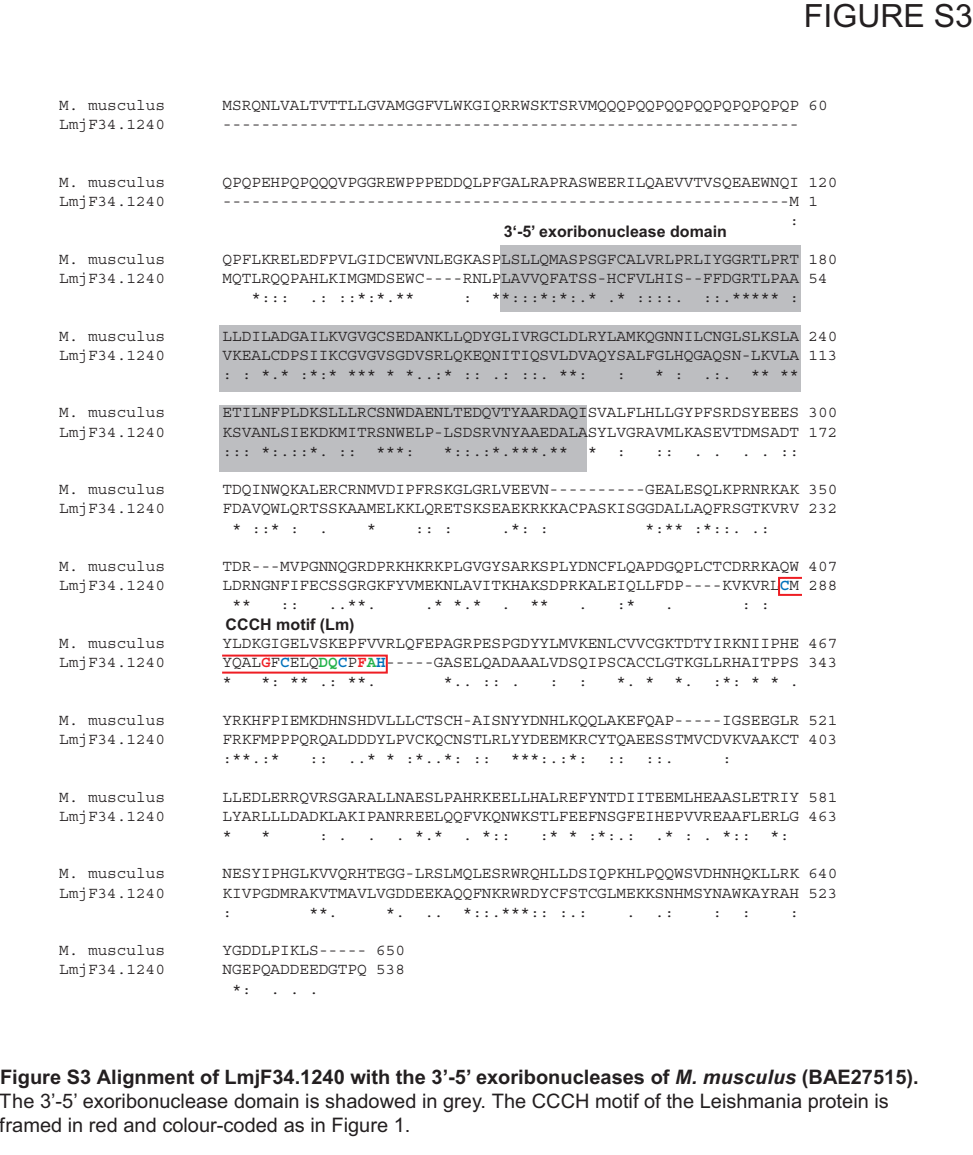
<style>
.page{position:relative;width:973px;height:1155px;background:#fff}
.page>*{position:absolute;margin:0;border:0;box-sizing:border-box;transform-origin:0 0}
.t1{font:32px "Arial";color:#231f20}
.t2{font:20px/24px "Arial";color:#231f20}
.t3{font:16px/19.2px "Courier";color:#231f20}
.t4{font:700 16px "Arial";color:#231f20}
.s1{font-weight:700;color:#0072bc}
.s2{font-weight:700;color:#ee1d23}
.s3{font-weight:700;color:#23b24b}
.s4{font-weight:700}
.s5{font-weight:700;font-style:italic}
</style>
<div class="page">
<div style="left:500px;top:245px;width:300px;height:66px;background:#bdbec1"></div>
<div style="left:219px;top:325px;width:581px;height:66px;background:#bdbec1"></div>
<div style="left:219px;top:405px;width:367px;height:66px;background:#bdbec1"></div>
<svg style="left:222px;top:576px;width:579px;height:98px"></svg>
<h1 class="t1" style="left:803px;top:5px;width:170px">FIGURE S3</h1>
<p class="t3" style="left:59px;top:97px;width:107px">M. musculus</p>
<p class="t3" style="left:222px;top:97px;width:606px">MSRQNLVALTVTTLLGVAMGGFVLWKGIQRRWSKTSRVMQQQPQQPQQPQQPQPQPQPQP 60</p>
<p class="t3" style="left:59px;top:116px;width:107px">LmjF34.1240</p>
<p class="t3" style="left:222px;top:116px;width:577px">------------------------------------------------------------</p>
<p class="t3" style="left:59px;top:173px;width:107px">M. musculus</p>
<p class="t3" style="left:222px;top:173px;width:616px">QPQPEHPQPQQQVPGGREWPPPEDDQLPFGALRAPRASWEERILQAEVVTVSQEAEWNQI 120</p>
<p class="t3" style="left:59px;top:193px;width:107px">LmjF34.1240</p>
<p class="t3" style="left:789px;top:193px;width:30px;text-indent:-566px">-----------------------------------------------------------M 1 :</p>
<p class="t3" style="left:59px;top:250px;width:107px">M. musculus</p>
<p class="t3" style="left:222px;top:250px;width:616px">QPFLKRELEDFPVLGIDCEWVNLEGKASPLSLLQMASPSGFCALVRLPRLIYGGRTLPRT 180</p>
<p class="t3" style="left:59px;top:269px;width:107px">LmjF34.1240</p>
<p class="t3" style="left:251px;top:269px;width:577px;text-indent:-29px">MQTLRQQPAHLKIMGMDSEWC----RNLPLAVVQFATSS-HCFVLHIS--FFDGRTLPAA 54 *::: .: ::*:*.**</p>
<p class="t4" style="left:503px;top:225px;width:225px">3‘-5’ exoribonuclease domain</p>
<p class="t3" style="left:462px;top:289px;width:337px">: **:::*:*:.* .* ::::. ::.***** :</p>
<p class="t3" style="left:59px;top:327px;width:107px">M. musculus</p>
<p class="t3" style="left:222px;top:327px;width:616px">LLDILADGAILKVGVGCSEDANKLLQDYGLIVRGCLDLRYLAMKQGNNILCNGLSLKSLA 240</p>
<p class="t3" style="left:59px;top:346px;width:107px">LmjF34.1240</p>
<p class="t3" style="left:222px;top:346px;width:616px">VKEALCDPSIIKCGVGVSGDVSRLQKEQNITIQSVLDVAQYSALFGLHQGAQSN-LKVLA 113 : : *.* :*:* *** * *..:* :: .: ::. **:</p>
<p class="t3" style="left:616px;top:365px;width:11px">:</p>
<p class="t3" style="left:654px;top:365px;width:145px">* : .:. ** **</p>
<p class="t3" style="left:59px;top:404px;width:107px">M. musculus</p>
<p class="t3" style="left:222px;top:404px;width:616px">ETILNFPLDKSLLLRCSNWDAENLTEDQVTYAARDAQISVALFLHLLGYPFSRDSYEEES 300</p>
<p class="t3" style="left:59px;top:423px;width:107px">LmjF34.1240</p>
<p class="t3" style="left:222px;top:423px;width:616px">KSVANLSIEKDKMITRSNWELP-LSDSRVNYAAEDALASYLVGRAVMLKASEVTDMSADT 172 ::: *:.::*. :: ***:</p>
<p class="t3" style="left:443px;top:442px;width:184px">*::.:*.***.** * :</p>
<p class="t3" style="left:654px;top:442px;width:145px">:: . . . . ::</p>
<p class="t3" style="left:59px;top:481px;width:107px">M. musculus</p>
<p class="t3" style="left:222px;top:481px;width:616px">TDQINWQKALERCRNMVDIPFRSKGLGRLVEEVN----------GEALESQLKPRNRKAK 350</p>
<p class="t3" style="left:59px;top:500px;width:107px">LmjF34.1240</p>
<p class="t3" style="left:232px;top:500px;width:606px;text-indent:-10px">FDAVQWLQRTSSKAAMELKKLQRETSKSEAEKRKKACPASKISGGDALLAQFRSGTKVRV 232 * ::* : .</p>
<p class="t3" style="left:366px;top:519px;width:11px">*</p>
<p class="t3" style="left:414px;top:519px;width:40px">:: :</p>
<p class="t3" style="left:501px;top:519px;width:49px">.*: :</p>
<p class="t3" style="left:645px;top:519px;width:126px">*:** :*::. .:</p>
<p class="t3" style="left:59px;top:557px;width:107px">M. musculus</p>
<p class="t3" style="left:222px;top:557px;width:616px">TDR---MVPGNNQGRDPRKHKRKPLGVGYSARKSPLYDNCFLQAPDGQPLCTCDRRKAQW 407</p>
<p class="t3" style="left:59px;top:577px;width:107px">LmjF34.1240</p>
<p class="t3" style="left:232px;top:577px;width:606px;text-indent:-10px">LDRNGNFIFECSSGRGKFYVMEKNLAVITKHAKSDPRKALEIQLLFDP----KVKVRL<span class="s1">C</span>M 288 **</p>
<p class="t3" style="left:280px;top:596px;width:21px">::</p>
<p class="t3" style="left:328px;top:596px;width:50px">..**.</p>
<p class="t3" style="left:424px;top:596px;width:126px">.* *.* . **</p>
<p class="t3" style="left:578px;top:596px;width:11px">.</p>
<p class="t3" style="left:616px;top:596px;width:21px">:*</p>
<p class="t3" style="left:664px;top:596px;width:11px">.</p>
<p class="t3" style="left:741px;top:596px;width:30px">: :</p>
<p class="t3" style="left:59px;top:634px;width:107px">M. musculus</p>
<p class="t3" style="left:222px;top:634px;width:616px">YLDKGIGELVSKEPFVVRLQFEPAGRPESPGDYYLMVKENLCVVCGKTDTYIRKNIIPHE 467</p>
<p class="t3" style="left:59px;top:653px;width:107px">LmjF34.1240</p>
<p class="t3" style="left:222px;top:653px;width:616px">YQAL<span class="s2">G</span>F<span class="s1">C</span>ELQ<span class="s3">DQ</span><span class="s1">C</span>P<span class="s2">F</span><span class="s3">A</span><span class="s1">H</span>-----GASELQADAAALVDSQIPSCACCLGTKGLLRHAITPPS 343 * *: ** .: **.</p>
<p class="t4" style="left:225px;top:618px;width:130px">CCCH motif (Lm)</p>
<p class="t3" style="left:443px;top:673px;width:78px">*.. :: .</p>
<p class="t3" style="left:549px;top:673px;width:40px">: :</p>
<p class="t3" style="left:616px;top:673px;width:184px">*. * *. :*: * * .</p>
<p class="t3" style="left:59px;top:711px;width:107px">M. musculus</p>
<p class="t3" style="left:222px;top:711px;width:616px">YRKHFPIEMKDHNSHDVLLLCTSCH-AISNYYDNHLKQQLAKEFQAP-----IGSEEGLR 521</p>
<p class="t3" style="left:59px;top:730px;width:107px">LmjF34.1240</p>
<p class="t3" style="left:222px;top:730px;width:616px">FRKFMPPPQRQALDDDYLPVCKQCNSTLRLYYDEEMKRCYTQAEESSTMVCDVKVAAKCT 403 :**.:*</p>
<p class="t3" style="left:309px;top:749px;width:366px">:: ..* * :*..*: :: ***:.:*: :: ::.</p>
<p class="t3" style="left:722px;top:749px;width:11px">:</p>
<p class="t3" style="left:59px;top:788px;width:107px">M. musculus</p>
<p class="t3" style="left:222px;top:788px;width:616px">LLEDLERRQVRSGARALLNAESLPAHRKEELLHALREFYNTDIITEEMLHEAASLETRIY 581</p>
<p class="t3" style="left:59px;top:807px;width:107px">LmjF34.1240</p>
<p class="t3" style="left:222px;top:807px;width:616px">LYARLLLDADKLAKIPANRREELQQFVKQNWKSTLFEEFNSGFEIHEPVVREAAFLERLG 463 * *</p>
<p class="t3" style="left:318px;top:826px;width:194px">: . . . *.* . *::</p>
<p class="t3" style="left:539px;top:826px;width:251px">:* * :*:.: .* : . *:: *:</p>
<p class="t3" style="left:59px;top:865px;width:107px">M. musculus</p>
<p class="t3" style="left:222px;top:865px;width:616px">NESYIPHGLKVVQRHTEGG-LRSLMQLESRWRQHLLDSIQPKHLPQQWSVDHNHQKLLRK 640</p>
<p class="t3" style="left:59px;top:884px;width:107px">LmjF34.1240</p>
<p class="t3" style="left:222px;top:884px;width:616px">KIVPGDMRAKVTMAVLVGDDEEKAQQFNKRWRDYCFSTCGLMEKKSNHMSYNAWKAYRAH 523 :</p>
<p class="t3" style="left:309px;top:903px;width:30px">**.</p>
<p class="t3" style="left:386px;top:903px;width:203px">*. .. *::.***:: :.:</p>
<p class="t3" style="left:626px;top:903px;width:49px">. .:</p>
<p class="t3" style="left:712px;top:903px;width:40px">: :</p>
<p class="t3" style="left:789px;top:903px;width:11px">:</p>
<p class="t3" style="left:59px;top:941px;width:107px">M. musculus</p>
<p class="t3" style="left:222px;top:941px;width:184px">YGDDLPIKLS----- 650</p>
<p class="t3" style="left:59px;top:961px;width:107px">LmjF34.1240</p>
<p class="t3" style="left:232px;top:961px;width:174px;text-indent:-10px">NGEPQADDEEDGTPQ 538 *: . . .</p>
<p class="t2" style="left:0;top:1067px;width:920px"><span class="s4">Figure S3 Alignment of LmjF34.1240 with the 3’-5’ exoribonucleases of</span> <span class="s5">M. musculus</span> <span class="s4">(BAE27515).<br></span>The 3’-5’ exoribonuclease domain is shadowed in grey. The CCCH motif of the Leishmania protein is framed in red and colour-coded as in Figure 1.</p>
</div>
